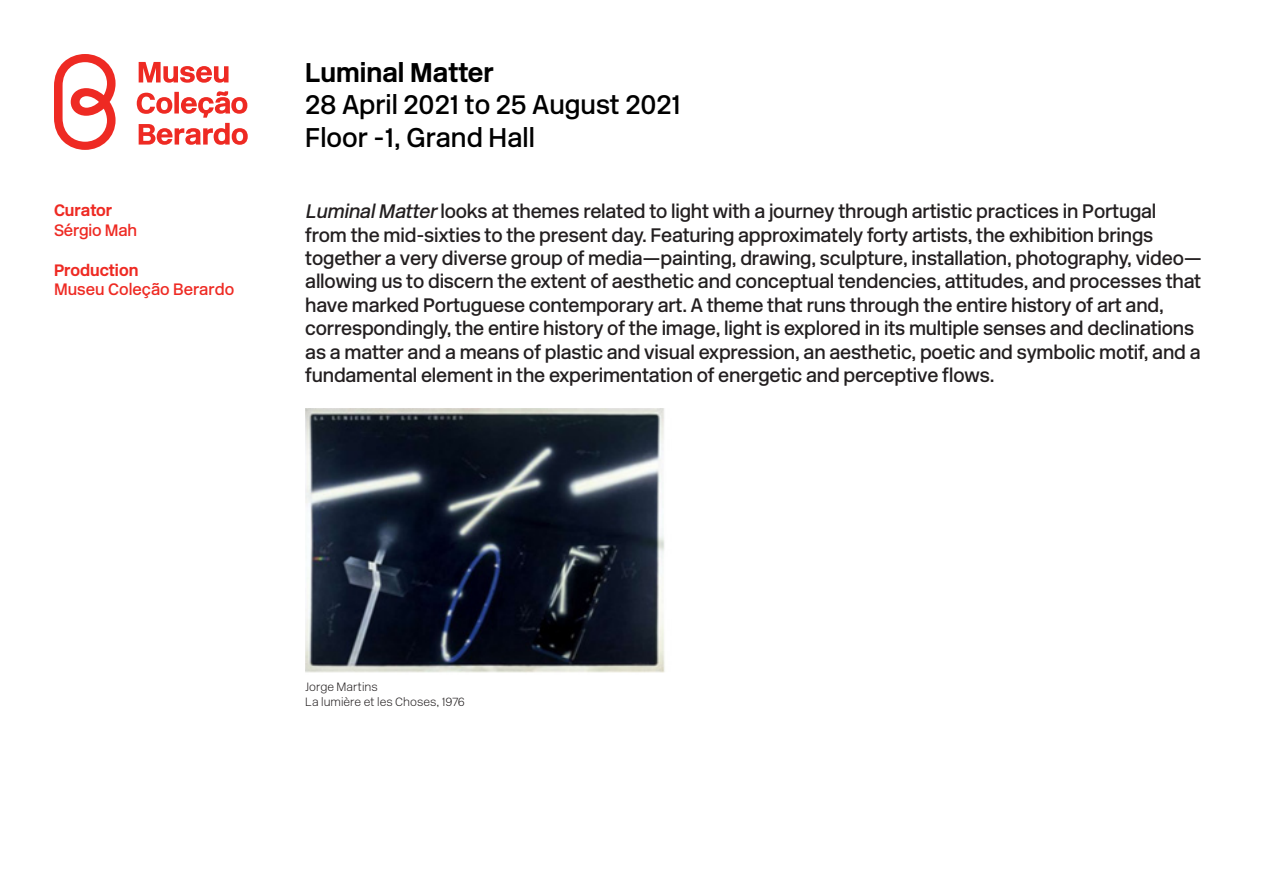
<style>
.page{position:relative;width:1263px;height:893px;background:#fff}
.page>*{position:absolute;margin:0;border:0;box-sizing:border-box;transform-origin:0 0}
.t1{font:500 27px "New Rail Alphabet";color:#000}
.t2{font:700 27px "New Rail Alphabet";color:#000}
.t3{font:500 19.5px/23.4px "New Rail Alphabet";letter-spacing:-.01em;color:#231f20}
.t4{font:500 16.5px "New Rail Alphabet";color:#ee2a23}
.t5{font:700 16.5px "New Rail Alphabet";color:#ee2a23}
.t6{font:12px "New Rail Alphabet White";color:#231f20}
.s1{font-style:italic}
</style>
<div class="page">
<svg style="left:137px;top:91px;width:111px;height:54px"></svg>
<svg style="left:139px;top:62px;width:89px;height:21px"></svg>
<svg style="left:54px;top:54px;width:62px;height:96px"></svg>
<img style="left:305px;top:408px;width:360px;height:265px">
<p class="t5" style="left:54px;top:199px;width:60px">Curator</p>
<p class="t4" style="left:54px;top:219px;width:85px">Sérgio Mah</p>
<p class="t5" style="left:54px;top:259px;width:86px">Production</p>
<p class="t4" style="left:54px;top:279px;width:182px">Museu Coleção Berardo</p>
<p class="t2" style="left:305px;top:54px;width:190px">Luminal Matter</p>
<p class="t1" style="left:305px;top:87px;width:377px">28 April 2021 to 25 August 2021</p>
<p class="t1" style="left:305px;top:119px;width:231px">Floor -1, Grand Hall</p>
<p class="t3" style="left:305px;top:199px;width:898px"><span class="s1">LuminalMatter</span>looks at themes related to light with a journey through artistic practices in Portugal from the mid-sixties to the present day. Featuring approximately forty artists, the exhibition brings together a very diverse group of media—painting, drawing, sculpture, installation, photography, video— allowing us to discern the extent of aesthetic and conceptual tendencies, attitudes, and processes that have marked Portuguese contemporary art. A theme that runs through the entire history of art and, correspondingly, the entire history of the image, light is explored in its multiple senses and declinations as a matter and a means of plastic and visual expression, an aesthetic, poetic and symbolic motif, and a fundamental element in the experimentation of energetic and perceptive flows.</p>
<p class="t6" style="left:305px;top:679px;width:74px">Jorge Martins</p>
<p class="t6" style="left:305px;top:694px;width:161px">La lumière et les Choses, 1976</p>
</div>
